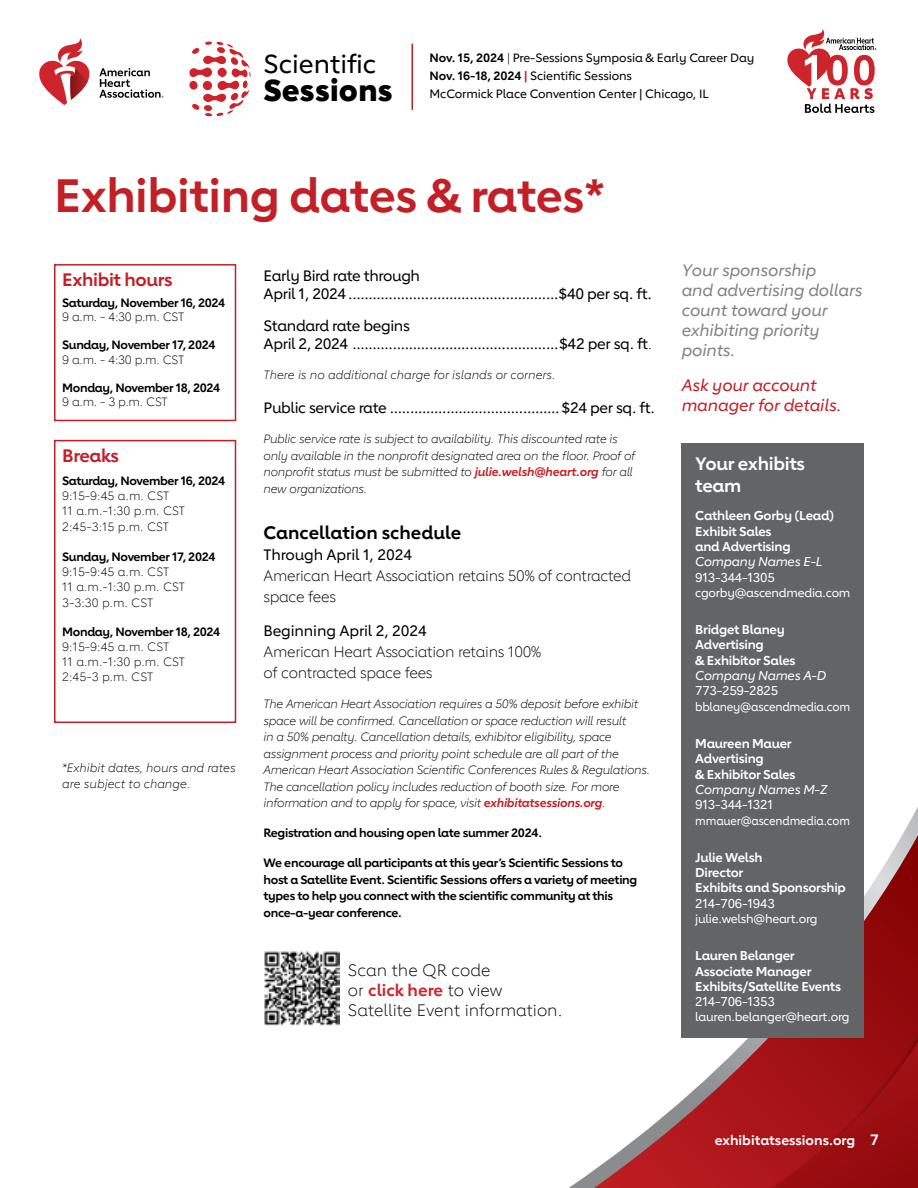
<style>
.page{position:relative;width:918px;height:1188px;background:#fff}
.page>*{position:absolute;margin:0;border:0;box-sizing:border-box;transform-origin:0 0}
.t1{font:700 46.5px "Lub Dub";letter-spacing:-.01em;color:#c22026}
.t2{font:800 30.15px "Lub Dub";letter-spacing:.01em;color:#000}
.t3{font:500 25.95px "Lub Dub";color:#000}
.t4{font:700 18px "Lub Dub";color:#000}
.t5{font:700 18px "Lub Dub";letter-spacing:-.02em;color:#c22026}
.t6{font:700 18px/21.6px "Lub Dub";letter-spacing:-.015em;color:#fff}
.t7{font:italic 500 16.5px/19.8px "Lub Dub";letter-spacing:-.01em;color:#808285}
.t8{font:300 16.5px/19.8px "Lub Dub";color:#000}
.t9{font:italic 500 16.5px/19.8px "Lub Dub";letter-spacing:-.01em;color:#c22026}
.t10{font:500 15px/18px "Lub Dub";letter-spacing:-.025em;color:#000}
.t11{font:300 15px/21px "Lub Dub";letter-spacing:-.02em;color:#000}
.t12{font:700 13.5px "Lub Dub";color:#fff}
.t13{font:700 12.75px/15.3px "Lub Dub";letter-spacing:-.02em;color:#fff}
.t14{font:500 12.75px "Lub Dub";letter-spacing:-.02em;color:#fff}
.t15{font:italic 500 12.75px "Lub Dub";letter-spacing:-.02em;color:#fff}
.t16{font:italic 300 12px/16.5px "Lub Dub";letter-spacing:-.025em;color:#000}
.t17{font:700 12px/16.5px "Lub Dub";letter-spacing:-.025em;color:#000}
.t18{font:300 12px/15px "Lub Dub";color:#000}
.t19{font:500 12px/18px "Lub Dub";letter-spacing:-.01em;color:#000}
.t20{font:italic 300 12px/16.5px "Lub Dub";color:#000}
.t21{font:500 12px "Lub Dub";letter-spacing:-.02em;color:#fff}
.t22{font:500 12px "Lub Dub";letter-spacing:-.02em;color:#fff;scale:.95 1}
.t23{font:500 12px "Lub Dub";letter-spacing:-.02em;color:#fff;scale:.93 1}
.s1{font-weight:700}
.s2{font-weight:300}
.s3{font-weight:700;color:#c22026}
.s4{font-weight:700;color:#ce242b}
.s5{font-size:15px}
</style>
<div class="page">
<svg style="left:189px;top:41px;width:62px;height:76px"></svg>
<hr style="left:411px;top:44px;width:2px;height:66px;background:#c22026">
<svg style="left:787px;top:29px;width:89px;height:84px"></svg>
<svg style="left:99px;top:68px;width:65px;height:30px"></svg>
<svg style="left:39px;top:38px;width:51px;height:67px"></svg>
<svg style="left:594px;top:835px;width:104px;height:353px"></svg>
<img style="left:698px;top:807px;width:220px;height:381px">
<svg style="left:772px;top:1042px;width:146px;height:146px;background:#9c0f13"></svg>
<div style="left:54px;top:264px;width:182px;height:157px;border:2px solid #c22026"></div>
<div style="left:682px;top:443px;width:182px;height:595px;background:#636466"></div>
<div style="left:54px;top:440px;width:182px;height:283px;border:2px solid #c22026"></div>
<img style="left:264px;top:951px;width:75px;height:75px">
<h3 class="t3" style="left:264px;top:48px;width:114px">Scientific</h3>
<h2 class="t2" style="left:264px;top:71px;width:130px">Sessions</h2>
<p class="t19" style="left:430px;top:48px;width:326px"><span class="s1">Nov. 15, 2024</span> <span class="s2">|</span> Pre-Sessions Symposia &amp; Early Career Day<br><span class="s1">Nov. 16-18, 2024</span> <span class="s3">|</span> Scientific Sessions<br>McCormick Place Convention Center | Chicago, IL</p>
<h1 class="t1" style="left:54px;top:168px;width:553px">Exhibiting dates &amp; rates*</h1>
<h3 class="t5" style="left:62px;top:269px;width:112px">Exhibit hours</h3>
<p class="t17" style="left:62px;top:294px;width:165px">Saturday, November 16, 2024</p>
<p class="t18" style="left:62px;top:310px;width:123px">9 a.m. - 4:30 p.m. CST</p>
<p class="t17" style="left:62px;top:337px;width:155px">Sunday, November 17, 2024</p>
<p class="t18" style="left:62px;top:352px;width:123px">9 a.m. - 4:30 p.m. CST</p>
<p class="t17" style="left:62px;top:379px;width:160px">Monday, November 18, 2024</p>
<p class="t18" style="left:62px;top:394px;width:107px">9 a.m. - 3 p.m. CST</p>
<h3 class="t5" style="left:62px;top:444px;width:58px">Breaks</h3>
<p class="t17" style="left:62px;top:472px;width:165px">Saturday, November 16, 2024</p>
<p class="t18" style="left:62px;top:488px;width:124px">9:15-9:45 a.m. CST<br>11 a.m.-1:30 p.m. CST</p>
<p class="t18" style="left:62px;top:519px;width:108px">2:45-3:15 p.m. CST</p>
<p class="t17" style="left:62px;top:548px;width:155px">Sunday, November 17, 2024</p>
<p class="t18" style="left:62px;top:564px;width:124px">9:15-9:45 a.m. CST<br>11 a.m.-1:30 p.m. CST</p>
<p class="t18" style="left:62px;top:595px;width:92px">3-3:30 p.m. CST</p>
<p class="t17" style="left:62px;top:624px;width:160px">Monday, November 18, 2024</p>
<p class="t18" style="left:62px;top:640px;width:124px">9:15-9:45 a.m. CST<br>11 a.m.-1:30 p.m. CST<br>2:45-3 p.m. CST</p>
<p class="t20" style="left:62px;top:759px;width:175px">*Exhibit dates, hours and rates are subject to change.</p>
<p class="t10" style="left:264px;top:267px;width:390px">Early Bird rate through<br>April 1, 2024 ....................................................$40 per sq. ft.</p>
<p class="t10" style="left:264px;top:316px;width:390px">Standard rate begins<br>April 2, 2024 ...................................................$42 per sq. ft<span class="s2">.</span></p>
<p class="t20" style="left:264px;top:366px;width:294px">There is no additional charge for islands or corners.</p>
<p class="t10" style="left:264px;top:399px;width:393px">Public service rate ..........................................$24 per sq. ft.</p>
<p class="t16" style="left:264px;top:431px;width:373px">Public service rate is subject to availability. This discounted rate is only available in the nonprofit designated area on the floor. Proof of nonprofit status must be submitted to <span class="s3">julie.welsh@heart.org</span> for all new organizations.</p>
<h3 class="t4" style="left:264px;top:522px;width:199px">Cancellation schedule</h3>
<p class="t10" style="left:264px;top:545px;width:150px">Through April 1, 2024</p>
<p class="t11" style="left:264px;top:565px;width:369px">American Heart Association retains 50% of contracted space fees</p>
<p class="t10" style="left:264px;top:622px;width:165px">Beginning April 2, 2024</p>
<p class="t11" style="left:264px;top:641px;width:279px">American Heart Association retains 100% of contracted space fees</p>
<p class="t16" style="left:264px;top:696px;width:388px">The American Heart Association requires a 50% deposit before exhibit space will be confirmed. Cancellation or space reduction will result<br>in a 50% penalty. Cancellation details, exhibitor eligibility, space assignment process and priority point schedule are all part of the American Heart Association Scientific Conferences Rules &amp; Regulations.<br>The cancellation policy includes reduction of booth size. For more information and to apply for space, visit <span class="s3">exhibitatsessions.org</span>.</p>
<p class="t17" style="left:264px;top:825px;width:280px">Registration and housing open late summer 2024.</p>
<p class="t17" style="left:264px;top:855px;width:375px">We encourage all participants at this year’s Scientific Sessions to host a Satellite Event. Scientific Sessions offers a variety of meeting types to help you connect with the scientific community at this once-a-year conference.</p>
<h3 class="t8" style="left:348px;top:960px;width:216px">Scan the QR code<br>or <span class="s4">click here</span> to view<br>Satellite Event information.</h3>
<h3 class="t7" style="left:682px;top:261px;width:182px">Your sponsorship<br>and advertising dollars count toward your exhibiting priority points.</h3>
<h3 class="t9" style="left:682px;top:375px;width:161px">Ask your account manager for details.</h3>
<h3 class="t6" style="left:695px;top:452px;width:111px">Your exhibits team</h3>
<p class="t13" style="left:695px;top:508px;width:141px">Cathleen Gorby (Lead)<br>Exhibit Sales<br>and Advertising</p>
<p class="t15" style="left:695px;top:554px;width:129px">Company Names E-L</p>
<p class="t14" style="left:695px;top:569px;width:81px">913-344-1305</p>
<p class="t21" style="left:695px;top:585px;width:157px">cgorby@ascendmedia.com</p>
<p class="t13" style="left:695px;top:622px;width:102px">Bridget Blaney<br>Advertising<br>&amp; Exhibitor Sales</p>
<p class="t15" style="left:695px;top:668px;width:133px">Company Names A-D</p>
<p class="t14" style="left:695px;top:683px;width:85px">773-259-2825</p>
<p class="t22" style="left:695px;top:699px;width:165px">bblaney@ascendmedia.com</p>
<p class="t13" style="left:695px;top:736px;width:102px">Maureen Mauer<br>Advertising<br>&amp; Exhibitor Sales</p>
<p class="t15" style="left:695px;top:782px;width:134px">Company Names M-Z</p>
<p class="t14" style="left:695px;top:797px;width:79px">913-344-1321</p>
<p class="t23" style="left:695px;top:813px;width:168px">mmauer@ascendmedia.com</p>
<p class="t13" style="left:695px;top:850px;width:152px">Julie Welsh<br>Director<br>Exhibits and Sponsorship</p>
<p class="t14" style="left:695px;top:896px;width:81px">214-706-1943</p>
<p class="t21" style="left:695px;top:912px;width:124px">julie.welsh@heart.org</p>
<p class="t13" style="left:695px;top:948px;width:147px">Lauren Belanger<br>Associate Manager<br>Exhibits/Satellite Events</p>
<p class="t14" style="left:695px;top:994px;width:81px">214-706-1353</p>
<p class="t21" style="left:695px;top:1009px;width:156px">lauren.belanger@heart.org</p>
<p class="t12" style="left:715px;top:1132px;width:166px">exhibitatsessions.org <span class="s5">7</span></p>
</div>
